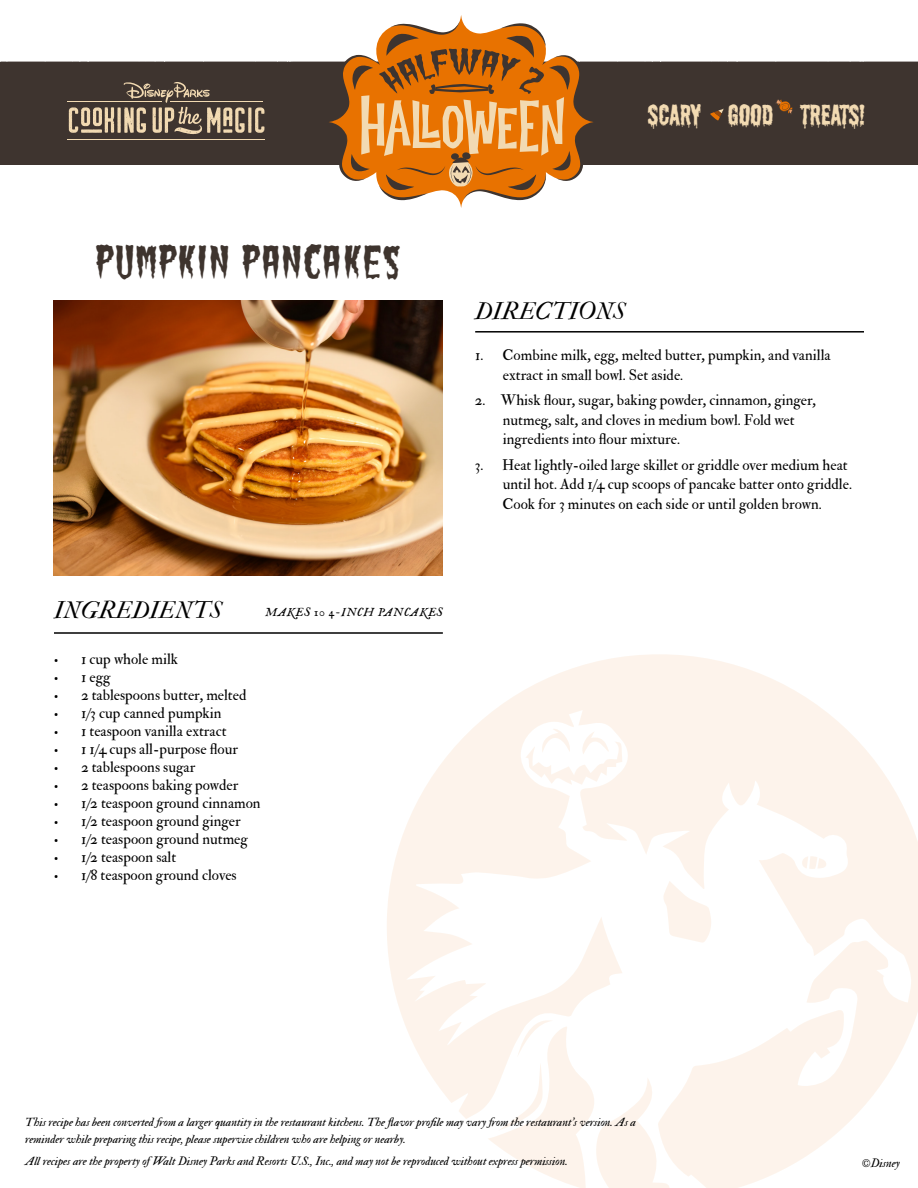
<style>
.page{position:relative;width:918px;height:1188px;background:#fff}
.page>*{position:absolute;margin:0;border:0;box-sizing:border-box;transform-origin:0 0}
.t1{font:42px "Green Fuz";letter-spacing:.05em;color:#3e342e}
.t2{font:28.5px "Shlop";color:#f2dab2}
.t3{font:24px "IM FELL French Canon PRO Italic";color:#000}
.t4{font:15px/19.5px "IM FELL Double Pica PRO Roman";color:#000}
.t5{font:12px/16.5px "IM FELL Double Pica PRO Italic";color:#000}
.t6{font:12px "IM FELL English PRO Italic";letter-spacing:.05em;color:#000}
</style>
<div class="page">
<svg style="left:387px;top:654px;width:531px;height:534px"></svg>
<img style="left:54px;top:301px;width:389px;height:275px">
<hr style="left:54px;top:632px;width:389px;height:2px;background:#000">
<hr style="left:475px;top:331px;width:389px;height:2px;background:#000">
<div style="left:0;top:62px;width:918px;height:103px;background:#3e342f"></div>
<svg style="left:69px;top:81px;width:196px;height:53px;background:#6b5d4f"></svg>
<hr style="left:171px;top:101px;width:92px;height:1px;background:#f2dab2">
<hr style="left:67px;top:101px;width:95px;height:1px;background:#f2dab2">
<hr style="left:67px;top:139px;width:198px;height:1px;background:#f2dab2">
<svg style="left:775px;top:99px;width:18px;height:16px"></svg>
<svg style="left:710px;top:108px;width:14px;height:13px"></svg>
<svg style="left:328px;top:15px;width:266px;height:193px"></svg>
<svg style="left:334px;top:21px;width:249px;height:179px"></svg>
<h2 class="t2" style="left:648px;top:99px;width:219px">SCARY GOOD TREATS!</h2>
<h1 class="t1" style="left:97px;top:235px;width:305px">PUMPKIN PANCAKES</h1>
<h3 class="t3" style="left:475px;top:297px;width:152px">DIRECTIONS</h3>
<p class="t4" style="left:503px;top:346px;width:329px;text-indent:-28px">1. Combine milk, egg, melted butter, pumpkin, and vanilla extract in small bowl. Set aside.</p>
<p class="t4" style="left:503px;top:391px;width:315px;text-indent:-28px">2. Whisk flour, sugar, baking powder, cinnamon, ginger, nutmeg, salt, and cloves in medium bowl. Fold wet ingredients into flour mixture.</p>
<p class="t4" style="left:503px;top:455px;width:351px;text-indent:-28px">3. Heat lightly-oiled large skillet or griddle over medium heat until hot. Add 1/4 cup scoops of pancake batter onto griddle.<br>Cook for 3 minutes on each side or until golden brown.</p>
<h3 class="t3" style="left:54px;top:597px;width:169px">INGREDIENTS</h3>
<p class="t6" style="left:265px;top:606px;width:179px">MAKES 10 4-INCH PANCAKES</p>
<p class="t4" style="left:54px;top:649px;width:126px">• 1 cup whole milk</p>
<p class="t4" style="left:54px;top:667px;width:58px">• 1 egg</p>
<p class="t4" style="left:54px;top:685px;width:194px">• 2 tablespoons butter, melted</p>
<p class="t4" style="left:54px;top:703px;width:169px">• 1/3 cup canned pumpkin</p>
<p class="t4" style="left:54px;top:721px;width:174px">• 1 teaspoon vanilla extract</p>
<p class="t4" style="left:54px;top:739px;width:186px">• 1 1/4 cups all-purpose flour</p>
<p class="t4" style="left:54px;top:757px;width:143px">• 2 tablespoons sugar</p>
<p class="t4" style="left:54px;top:775px;width:186px">• 2 teaspoons baking powder</p>
<p class="t4" style="left:54px;top:793px;width:208px">• 1/2 teaspoon ground cinnamon</p>
<p class="t4" style="left:54px;top:811px;width:188px">• 1/2 teaspoon ground ginger</p>
<p class="t4" style="left:54px;top:829px;width:195px">• 1/2 teaspoon ground nutmeg</p>
<p class="t4" style="left:54px;top:847px;width:124px">• 1/2 teaspoon salt</p>
<p class="t4" style="left:54px;top:865px;width:184px">• 1/8 teaspoon ground cloves</p>
<p class="t5" style="left:25px;top:1114px;width:612px">This recipe has been converted from a larger quantity in the restaurant kitchens. The flavor profile may vary from the restaurant’s version. As a reminder while preparing this recipe, please supervise children who are helping or nearby.</p>
<p class="t5" style="left:25px;top:1153px;width:544px">All recipes are the property of Walt Disney Parks and Resorts U.S., Inc., and may not be reproduced without express permission.</p>
<p class="t5" style="left:862px;top:1155px;width:40px">©Disney</p>
</div>
